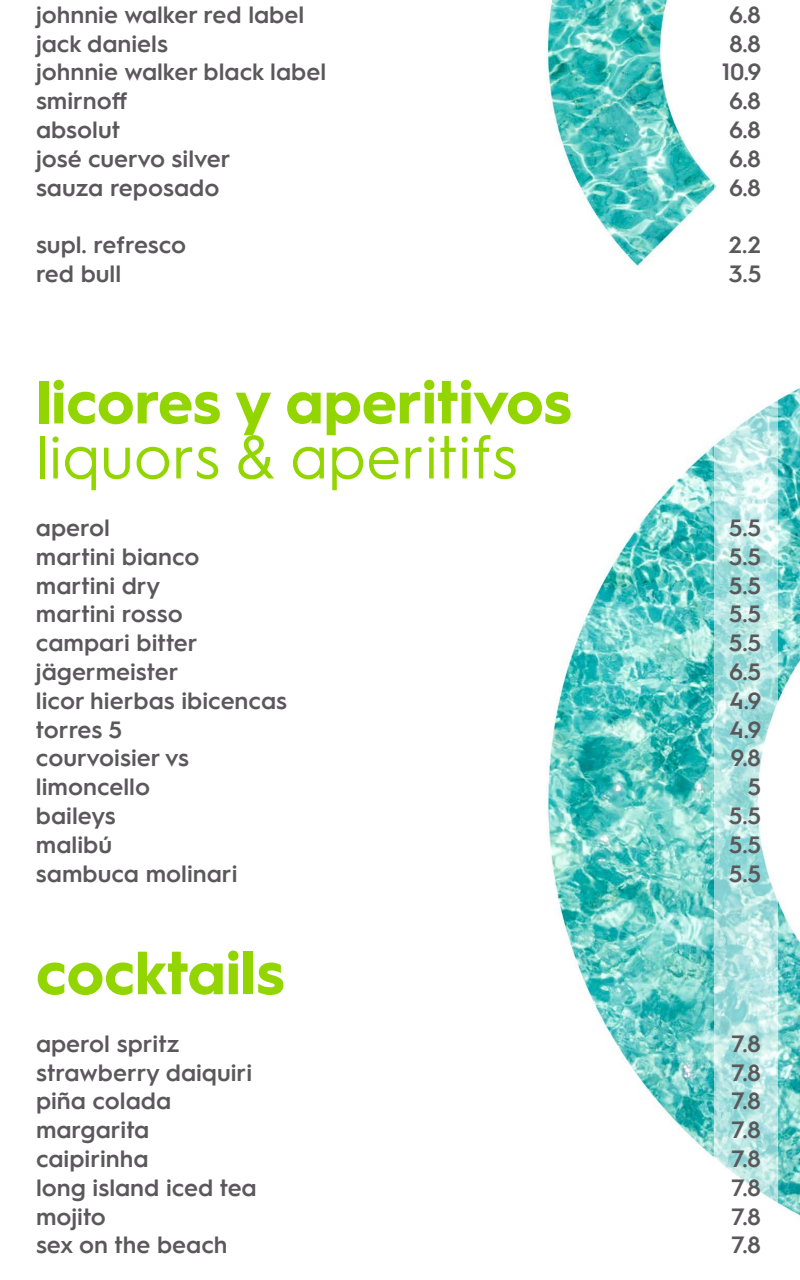
<style>
.page{position:relative;width:800px;height:1280px;background:#fff}
.page>*{position:absolute;margin:0;border:0;box-sizing:border-box;transform-origin:0 0}
.t1{font:700 61px "Hurme Geometric Sans 1";color:#93d500}
.t2{font:61px "Hurme Geometric Sans 1";color:#93d500}
.t3{font:600 24px "Hurme Geometric Sans 1";color:#5b585b}
</style>
<div class="page">
<img style="left:546px;top:0;width:254px;height:1217px">
<svg style="left:714px;top:0;width:64px;height:1217px"></svg>
<p class="t3" style="left:36px;top:-2px;width:270px">johnnie walker red label</p>
<p class="t3" style="left:729px;top:-2px;width:33px">6.8</p>
<p class="t3" style="left:36px;top:26px;width:133px">jack daniels</p>
<p class="t3" style="left:729px;top:26px;width:33px">8.8</p>
<p class="t3" style="left:36px;top:55px;width:292px">johnnie walker black label</p>
<p class="t3" style="left:722px;top:55px;width:41px">10.9</p>
<p class="t3" style="left:36px;top:84px;width:93px">smirnoff</p>
<p class="t3" style="left:729px;top:84px;width:33px">6.8</p>
<p class="t3" style="left:36px;top:113px;width:86px">absolut</p>
<p class="t3" style="left:729px;top:113px;width:33px">6.8</p>
<p class="t3" style="left:36px;top:142px;width:196px">josé cuervo silver</p>
<p class="t3" style="left:729px;top:142px;width:33px">6.8</p>
<p class="t3" style="left:36px;top:170px;width:185px">sauza reposado</p>
<p class="t3" style="left:729px;top:170px;width:33px">6.8</p>
<p class="t3" style="left:36px;top:228px;width:152px">supl. refresco</p>
<p class="t3" style="left:729px;top:228px;width:34px">2.2</p>
<p class="t3" style="left:36px;top:257px;width:87px">red bull</p>
<p class="t3" style="left:729px;top:257px;width:34px">3.5</p>
<h1 class="t1" style="left:36px;top:359px;width:537px">licores y aperitivos</h1>
<h1 class="t2" style="left:36px;top:414px;width:483px">liquors &amp; aperitifs</h1>
<p class="t3" style="left:36px;top:511px;width:76px">aperol</p>
<p class="t3" style="left:729px;top:511px;width:34px">5.5</p>
<p class="t3" style="left:36px;top:540px;width:165px">martini bianco</p>
<p class="t3" style="left:729px;top:540px;width:34px">5.5</p>
<p class="t3" style="left:36px;top:568px;width:126px">martini dry</p>
<p class="t3" style="left:729px;top:568px;width:34px">5.5</p>
<p class="t3" style="left:36px;top:597px;width:148px">martini rosso</p>
<p class="t3" style="left:729px;top:597px;width:34px">5.5</p>
<p class="t3" style="left:36px;top:626px;width:163px">campari bitter</p>
<p class="t3" style="left:729px;top:626px;width:34px">5.5</p>
<p class="t3" style="left:36px;top:655px;width:144px">jägermeister</p>
<p class="t3" style="left:729px;top:655px;width:34px">6.5</p>
<p class="t3" style="left:36px;top:684px;width:253px">licor hierbas ibicencas</p>
<p class="t3" style="left:729px;top:684px;width:34px">4.9</p>
<p class="t3" style="left:36px;top:712px;width:88px">torres 5</p>
<p class="t3" style="left:729px;top:712px;width:34px">4.9</p>
<p class="t3" style="left:36px;top:741px;width:155px">courvoisier vs</p>
<p class="t3" style="left:730px;top:741px;width:32px">9.8</p>
<p class="t3" style="left:36px;top:770px;width:116px">limoncello</p>
<p class="t3" style="left:748px;top:770px;width:15px">5</p>
<p class="t3" style="left:36px;top:799px;width:81px">baileys</p>
<p class="t3" style="left:729px;top:799px;width:34px">5.5</p>
<p class="t3" style="left:36px;top:828px;width:78px">malibú</p>
<p class="t3" style="left:729px;top:828px;width:34px">5.5</p>
<p class="t3" style="left:36px;top:856px;width:203px">sambuca molinari</p>
<p class="t3" style="left:729px;top:856px;width:34px">5.5</p>
<h1 class="t1" style="left:36px;top:930px;width:250px">cocktails</h1>
<p class="t3" style="left:36px;top:1027px;width:145px">aperol spritz</p>
<p class="t3" style="left:731px;top:1027px;width:31px">7.8</p>
<p class="t3" style="left:36px;top:1055px;width:218px">strawberry daiquiri</p>
<p class="t3" style="left:731px;top:1055px;width:31px">7.8</p>
<p class="t3" style="left:36px;top:1084px;width:137px">piña colada</p>
<p class="t3" style="left:731px;top:1084px;width:31px">7.8</p>
<p class="t3" style="left:36px;top:1113px;width:115px">margarita</p>
<p class="t3" style="left:731px;top:1113px;width:31px">7.8</p>
<p class="t3" style="left:36px;top:1142px;width:114px">caipirinha</p>
<p class="t3" style="left:731px;top:1142px;width:31px">7.8</p>
<p class="t3" style="left:36px;top:1171px;width:222px">long island iced tea</p>
<p class="t3" style="left:731px;top:1171px;width:31px">7.8</p>
<p class="t3" style="left:36px;top:1199px;width:72px">mojito</p>
<p class="t3" style="left:731px;top:1199px;width:31px">7.8</p>
<p class="t3" style="left:36px;top:1228px;width:193px">sex on the beach</p>
<p class="t3" style="left:731px;top:1228px;width:31px">7.8</p>
</div>
